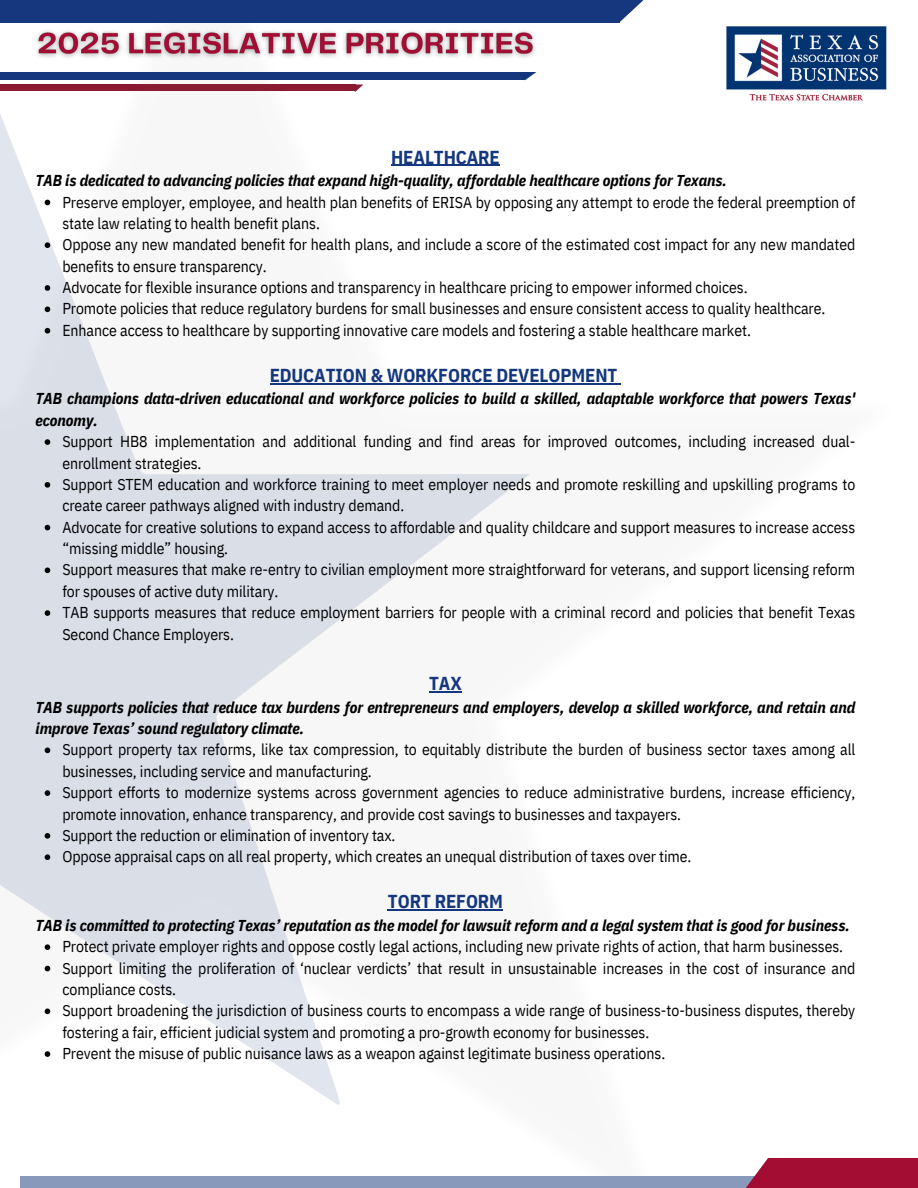
<style>
.page{position:relative;width:918px;height:1188px;background:#fff}
.page>*{position:absolute;margin:0;border:0;box-sizing:border-box;transform-origin:0 0}
.t1{font:700 18.75px "IBM Plex Sans Cond";letter-spacing:-.005em;color:#14377d}
.t2{font:15.75px/21.3px "IBM Plex Sans Cond";letter-spacing:-.005em;color:#000}
.t3{font:italic 700 15.75px/21.3px "IBM Plex Sans Cond";letter-spacing:-.005em;color:#000}
</style>
<div class="page">
<img style="left:0;top:80px;width:536px;height:1025px">
<hr style="left:391px;top:165px;width:109px;height:1px;background:#14377d">
<svg style="left:45px;top:200px;width:5px;height:5px"></svg>
<svg style="left:45px;top:242px;width:5px;height:6px"></svg>
<svg style="left:45px;top:285px;width:5px;height:6px"></svg>
<svg style="left:45px;top:307px;width:5px;height:5px"></svg>
<svg style="left:45px;top:328px;width:5px;height:6px"></svg>
<hr style="left:270px;top:383px;width:347px;height:1px;background:#14377d">
<svg style="left:45px;top:439px;width:5px;height:6px"></svg>
<svg style="left:45px;top:482px;width:5px;height:6px"></svg>
<svg style="left:45px;top:525px;width:5px;height:5px"></svg>
<svg style="left:45px;top:568px;width:5px;height:5px"></svg>
<svg style="left:45px;top:610px;width:5px;height:6px"></svg>
<hr style="left:429px;top:691px;width:33px;height:1px;background:#14377d">
<svg style="left:45px;top:748px;width:5px;height:5px"></svg>
<svg style="left:45px;top:790px;width:5px;height:6px"></svg>
<svg style="left:45px;top:833px;width:5px;height:6px"></svg>
<svg style="left:45px;top:854px;width:5px;height:6px"></svg>
<hr style="left:388px;top:910px;width:115px;height:1px;background:#14377d">
<svg style="left:45px;top:944px;width:5px;height:6px"></svg>
<svg style="left:45px;top:966px;width:5px;height:5px"></svg>
<svg style="left:45px;top:1009px;width:5px;height:5px"></svg>
<svg style="left:45px;top:1051px;width:5px;height:6px"></svg>
<div style="left:21px;top:1176px;width:884px;height:12px;background:#8899bc"></div>
<div style="left:768px;top:1158px;width:150px;height:30px;background:#a30c33"></div>
<svg style="left:746px;top:1158px;width:22px;height:30px"></svg>
<img style="left:726px;top:26px;width:161px;height:75px">
<div style="left:0;top:0;width:620px;height:22px;background:#14377d"></div>
<svg style="left:620px;top:0;width:24px;height:22px"></svg>
<img style="left:36px;top:29px;width:499px;height:30px">
<div style="left:0;top:72px;width:525px;height:8px;background:#14377d"></div>
<svg style="left:525px;top:72px;width:12px;height:8px"></svg>
<div style="left:0;top:84px;width:355px;height:7px;background:#8b1a33"></div>
<svg style="left:347px;top:84px;width:16px;height:8px"></svg>
<p class="t1" style="left:391px;top:144px;width:110px">HEALTHCARE</p>
<p class="t3" style="left:36px;top:170px;width:693px">TAB is dedicated to advancing policies that expand high-quality, affordable healthcare options for Texans.</p>
<p class="t2" style="left:62px;top:191px;width:794px">Preserve employer, employee, and health plan benefits of ERISA by opposing any attempt to erode the federal preemption of state law relating to health benefit plans.</p>
<p class="t2" style="left:62px;top:234px;width:794px">Oppose any new mandated benefit for health plans, and include a score of the estimated cost impact for any new mandated benefits to ensure transparency.</p>
<p class="t2" style="left:62px;top:276px;width:687px">Advocate for flexible insurance options and transparency in healthcare pricing to empower informed choices.</p>
<p class="t2" style="left:62px;top:298px;width:765px">Promote policies that reduce regulatory burdens for small businesses and ensure consistent access to quality healthcare.</p>
<p class="t2" style="left:62px;top:319px;width:690px">Enhance access to healthcare by supporting innovative care models and fostering a stable healthcare market.</p>
<h2 class="t1" style="left:270px;top:363px;width:349px">EDUCATION &amp; WORKFORCE DEVELOPMENT</h2>
<h2 class="t3" style="left:36px;top:388px;width:821px">TAB champions data-driven educational and workforce policies to build a skilled, adaptable workforce that powers Texas' economy.</h2>
<p class="t2" style="left:62px;top:431px;width:794px">Support HB8 implementation and additional funding and find areas for improved outcomes, including increased dual&shy;enrollment strategies.</p>
<p class="t2" style="left:62px;top:473px;width:794px">Support STEM education and workforce training to meet employer needs and promote reskilling and upskilling programs to create career pathways aligned with industry demand.</p>
<p class="t2" style="left:62px;top:516px;width:794px">Advocate for creative solutions to expand access to affordable and quality childcare and support measures to increase access “missing middle” housing.</p>
<p class="t2" style="left:62px;top:559px;width:794px">Support measures that make re-entry to civilian employment more straightforward for veterans, and support licensing reform for spouses of active duty military.</p>
<p class="t2" style="left:62px;top:602px;width:794px">TAB supports measures that reduce employment barriers for people with a criminal record and policies that benefit Texas<br>Second Chance Employers.</p>
<h2 class="t1" style="left:429px;top:671px;width:34px">TAX</h2>
<h2 class="t3" style="left:36px;top:696px;width:821px">TAB supports policies that reduce tax burdens for entrepreneurs and employers, develop a skilled workforce, and retain and improve Texas’ sound regulatory climate.</h2>
<p class="t2" style="left:62px;top:739px;width:794px">Support property tax reforms, like tax compression, to equitably distribute the burden of business sector taxes among all businesses, including service and manufacturing.</p>
<p class="t2" style="left:62px;top:782px;width:794px">Support efforts to modernize systems across government agencies to reduce administrative burdens, increase efficiency, promote innovation, enhance transparency, and provide cost savings to businesses and taxpayers.</p>
<p class="t2" style="left:62px;top:824px;width:335px">Support the reduction or elimination of inventory tax.</p>
<p class="t2" style="left:62px;top:846px;width:631px">Oppose appraisal caps on all real property, which creates an unequal distribution of taxes over time.</p>
<p class="t1" style="left:388px;top:889px;width:117px">TORT REFORM</p>
<p class="t3" style="left:36px;top:914px;width:816px">TAB is committed to protecting Texas’ reputation as the model for lawsuit reform and a legal system that is good for business.</p>
<h2 class="t2" style="left:62px;top:936px;width:782px">Protect private employer rights and oppose costly legal actions, including new private rights of action, that harm businesses.</h2>
<p class="t2" style="left:62px;top:957px;width:794px">Support limiting the proliferation of ‘nuclear verdicts’ that result in unsustainable increases in the cost of insurance and compliance costs.</p>
<p class="t2" style="left:62px;top:1000px;width:794px">Support broadening the jurisdiction of business courts to encompass a wide range of business-to-business disputes, thereby fostering a fair, efficient judicial system and promoting a pro-growth economy for businesses.</p>
<p class="t2" style="left:62px;top:1043px;width:604px">Prevent the misuse of public nuisance laws as a weapon against legitimate business operations.</p>
</div>
